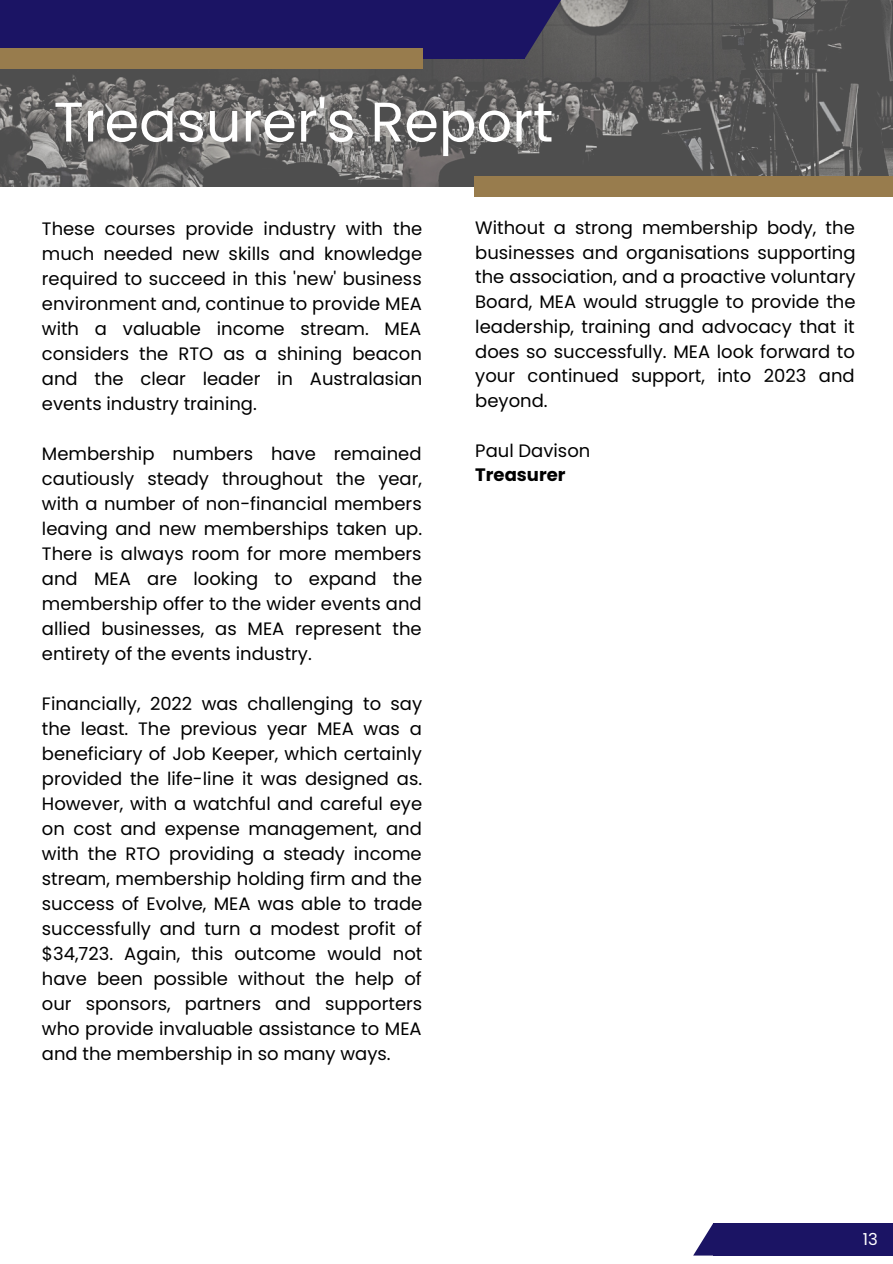
<style>
.page{position:relative;width:893px;height:1264px;background:#fff}
.page>*{position:absolute;margin:0;border:0;box-sizing:border-box;transform-origin:0 0}
.t1{font:55.65px "Poppins";color:#fff}
.t2{font:18px/25px "Poppins";color:#000;text-align:justify}
.t3{font:700 18px "Poppins";color:#000}
.t4{font:16.5px "Poppins";color:#fff}
</style>
<div class="page">
<img style="left:0;top:0;width:892px;height:187px">
<div style="left:0;top:0;width:524px;height:58px;background:#1b1464"></div>
<div style="left:0;top:49px;width:422px;height:20px;background:#987c4d"></div>
<svg style="left:524px;top:0;width:50px;height:58px;background:#484462"></svg>
<div style="left:474px;top:176px;width:418px;height:21px;background:#987c4d"></div>
<div style="left:713px;top:1222px;width:179px;height:33px;background:#1b1464"></div>
<svg style="left:693px;top:1222px;width:40px;height:33px"></svg>
<h1 class="t1" style="left:54px;top:83px;width:501px">Treasurer's Report</h1>
<p class="t2" style="left:42px;top:216px;width:382px">These courses provide industry with the much needed new skills and knowledge required to succeed in this 'new' business environment and, continue to provide MEA with a valuable income stream. MEA considers the RTO as a shining beacon and the clear leader in Australasian events industry training.</p>
<p class="t2" style="left:42px;top:441px;width:381px">Membership numbers have remained cautiously steady throughout the year, with a number of non-financial members leaving and new memberships taken up.<br>There is always room for more members and MEA are looking to expand the membership offer to the wider events and allied businesses, as MEA represent the entirety of the events industry.</p>
<p class="t2" style="left:42px;top:691px;width:382px">Financially, 2022 was challenging to say the least. The previous year MEA was a beneficiary of Job Keeper, which certainly provided the life-line it was designed as.<br>However, with a watchful and careful eye on cost and expense management, and with the RTO providing a steady income stream, membership holding firm and the success of Evolve, MEA was able to trade successfully and turn a modest profit of $34,723. Again, this outcome would not have been possible without the help of our sponsors, partners and supporters who provide invaluable assistance to MEA and the membership in so many ways.</p>
<p class="t2" style="left:475px;top:215px;width:382px">Without a strong membership body, the businesses and organisations supporting the association, and a proactive voluntary Board, MEA would struggle to provide the leadership, training and advocacy that it does so successfully. MEA look forward to your continued support, into 2023 and beyond.</p>
<p class="t2" style="left:475px;top:438px;width:117px">Paul Davison</p>
<p class="t3" style="left:475px;top:462px;width:92px">Treasurer</p>
<p class="t4" style="left:862px;top:1227px;width:16px">13</p>
</div>
